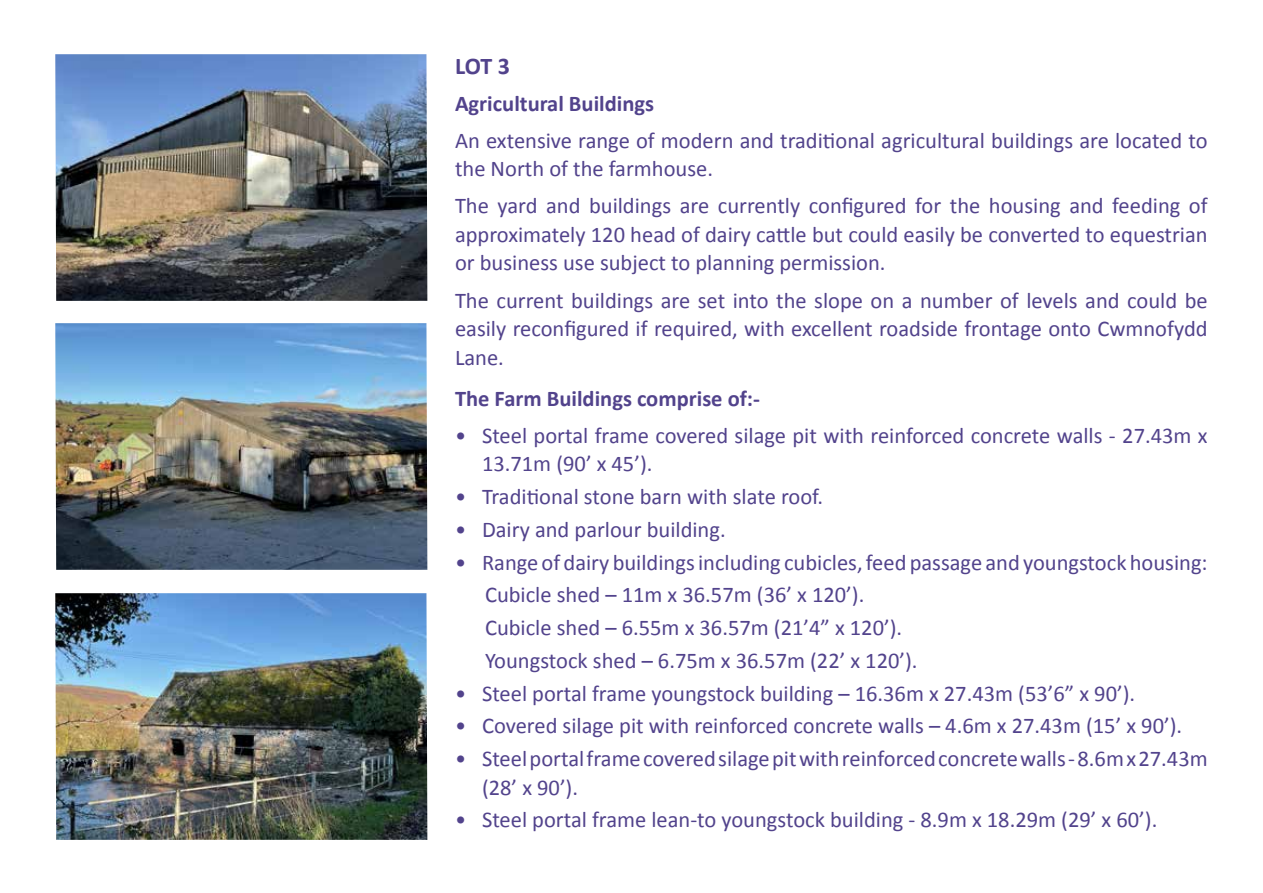
<style>
.page{position:relative;width:1263px;height:893px;background:#fff}
.page>*{position:absolute;margin:0;border:0;box-sizing:border-box;transform-origin:0 0}
.t1{font:700 24px "Calibri";color:#52438c}
.t2{font:22.5px/28.5px "Calibri";color:#52438c}
.t3{font:700 22.5px "Calibri";color:#52438c}
</style>
<div class="page">
<img style="left:55px;top:323px;width:372px;height:247px">
<img style="left:55px;top:54px;width:372px;height:247px">
<img style="left:55px;top:593px;width:372px;height:247px">
<p class="t1" style="left:455px;top:51px;width:56px">LOT 3</p>
<p class="t3" style="left:455px;top:89px;width:201px">Agricultural Buildings</p>
<p class="t2" style="left:455px;top:125px;width:754px">An extensive range of modern and traditional agricultural buildings are located to the North of the farmhouse.</p>
<p class="t2" style="left:455px;top:191px;width:754px;text-align:justify">The yard and buildings are currently configured for the housing and feeding of approximately 120 head of dairy cattle but could easily be converted to equestrian or business use subject to planning permission.</p>
<p class="t2" style="left:455px;top:285px;width:754px;text-align:justify">The current buildings are set into the slope on a number of levels and could be easily reconfigured if required, with excellent roadside frontage onto Cwmnofydd Lane.</p>
<p class="t3" style="left:455px;top:384px;width:306px">The Farm Buildings comprise of:-</p>
<p class="t2" style="left:482px;top:420px;width:727px;text-indent:-27px">• Steel portal frame covered silage pit with reinforced concrete walls - 27.43m x<br>13.71m (90’ x 45’).</p>
<p class="t2" style="left:455px;top:481px;width:370px">• Traditional stone barn with slate roof.</p>
<p class="t2" style="left:455px;top:514px;width:272px">• Dairy and parlour building.</p>
<p class="t2" style="left:485px;top:545px;width:724px;line-height:32.7px;text-indent:-30px">• Range of dairy buildings including cubicles, feed passage and youngstock housing:<br>Cubicle shed – 11m x 36.57m (36’ x 120’).<br>Cubicle shed – 6.55m x 36.57m (21’4” x 120’).<br>Youngstock shed – 6.75m x 36.57m (22’ x 120’).</p>
<p class="t2" style="left:455px;top:678px;width:682px">• Steel portal frame youngstock building – 16.36m x 27.43m (53’6” x 90’).</p>
<p class="t2" style="left:455px;top:711px;width:729px">• Covered silage pit with reinforced concrete walls – 4.6m x 27.43m (15’ x 90’).</p>
<p class="t2" style="left:482px;top:743px;width:727px;text-indent:-27px">• Steel portal frame covered silage pit with reinforced concrete walls - 8.6m x 27.43m (28’ x 90’).</p>
<p class="t2" style="left:455px;top:805px;width:704px">• Steel portal frame lean-to youngstock building - 8.9m x 18.29m (29’ x 60’).</p>
</div>
